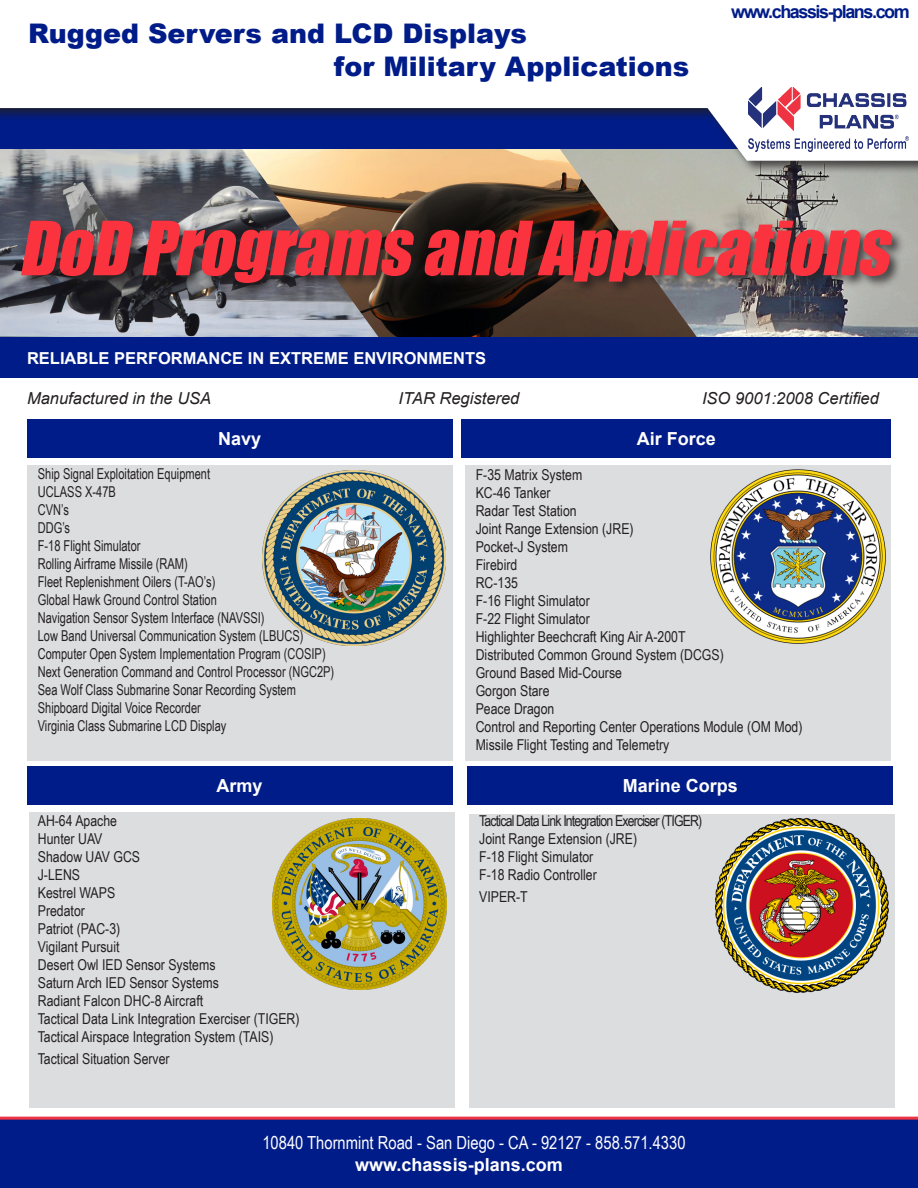
<style>
.page{position:relative;width:918px;height:1188px;background:#fff}
.page>*{position:absolute;margin:0;border:0;box-sizing:border-box;transform-origin:0 0}
.t1{font:italic 69px "Impact";color:#fb333e}
.t2{font:900 27px "Arial";color:#001c88}
.t3{font:18px "Arial Narrow";color:#fff}
.t4{font:700 18px "Arial";color:#fff}
.t5{font:700 18px "Arial";letter-spacing:-.08em;color:#001c88}
.t6{font:900 18px "Arial";color:#fff}
.t7{font:italic 16.5px "Arial";color:#231f20}
.t8{font:700 16.5px "Arial";color:#fff}
.t9{font:15px "Arial Narrow";color:#231f20}
.t10{font:15px "Arial Narrow";color:#231f20;scale:.9 1}
.t11{font:15px "Arial Narrow";letter-spacing:-.055em;color:#231f20}
</style>
<div class="page">
<img style="left:408px;top:175px;width:122px;height:162px">
<div style="left:27px;top:465px;width:425px;height:295px;background:#dcdddf"></div>
<img style="left:0;top:175px;width:408px;height:162px">
<img style="left:530px;top:175px;width:388px;height:162px">
<div style="left:19px;top:218px;width:886px;height:78px;background:#231f20;opacity:.75"></div>
<div style="left:0;top:0;width:918px;height:175px;background:#231f20;opacity:.75"></div>
<svg style="left:0;top:0;width:918px;height:161px"></svg>
<div style="left:0;top:337px;width:918px;height:41px;background:#001c88"></div>
<div style="left:466px;top:465px;width:425px;height:295px;background:#dcdddf"></div>
<div style="left:462px;top:419px;width:429px;height:39px;background:#001c88"></div>
<div style="left:27px;top:419px;width:425px;height:39px;background:#001c88"></div>
<div style="left:27px;top:766px;width:425px;height:39px;background:#001c88"></div>
<div style="left:468px;top:766px;width:425px;height:39px;background:#001c88"></div>
<div style="left:29px;top:812px;width:425px;height:296px;background:#dcdddf"></div>
<div style="left:470px;top:814px;width:425px;height:294px;background:#dcdddf"></div>
<img style="left:272px;top:818px;width:175px;height:171px">
<img style="left:716px;top:818px;width:173px;height:175px">
<img style="left:711px;top:469px;width:175px;height:174px">
<img style="left:263px;top:470px;width:183px;height:175px">
<div style="left:0;top:1119px;width:918px;height:69px;background:#001c88"></div>
<hr style="left:0;top:1117px;width:918px;height:3px;background:#ee3342">
<img style="left:748px;top:87px;width:160px;height:64px">
<p class="t2" style="left:28px;top:14px;width:500px">Rugged Servers and LCD Displays</p>
<p class="t2" style="left:334px;top:46px;width:357px">for Military Applications</p>
<p class="t5" style="left:731px;top:0;width:180px">www.chassis-plans.com</p>
<p class="t1" style="left:18px;top:195px;width:889px">DoD Programsand Applications</p>
<p class="t8" style="left:27px;top:347px;width:461px">RELIABLE PERFORMANCE IN EXTREME ENVIRONMENTS</p>
<p class="t7" style="left:27px;top:387px;width:186px">Manufactured in the USA</p>
<p class="t7" style="left:399px;top:387px;width:122px">ITAR Registered</p>
<p class="t7" style="left:702px;top:387px;width:179px">ISO 9001:2008 Certified</p>
<p class="t4" style="left:218px;top:427px;width:45px">Navy</p>
<p class="t4" style="left:637px;top:427px;width:81px">Air Force</p>
<p class="t10" style="left:38px;top:463px;width:193px">Ship Signal Exploitation Equipment</p>
<p class="t10" style="left:38px;top:481px;width:88px">UCLASS X-47B</p>
<p class="t10" style="left:38px;top:499px;width:36px">CVN’s</p>
<p class="t10" style="left:38px;top:517px;width:37px">DDG’s</p>
<p class="t10" style="left:38px;top:535px;width:116px">F-18 Flight Simulator</p>
<p class="t10" style="left:38px;top:553px;width:168px">Rolling Airframe Missile (RAM)</p>
<p class="t10" style="left:38px;top:571px;width:199px">Fleet Replenishment Oilers (T-AO’s)</p>
<p class="t10" style="left:38px;top:589px;width:200px">Global Hawk Ground Control Station</p>
<p class="t10" style="left:38px;top:607px;width:254px">Navigation Sensor System Interface (NAVSSI)</p>
<p class="t10" style="left:38px;top:625px;width:297px">Low Band Universal Communication System (LBUCS)</p>
<p class="t10" style="left:38px;top:643px;width:321px">Computer Open System Implementation Program (COSIP)</p>
<p class="t10" style="left:38px;top:661px;width:331px">Next Generation Command and Control Processor (NGC2P)</p>
<p class="t10" style="left:38px;top:679px;width:288px">Sea Wolf Class Submarine Sonar Recording System</p>
<p class="t10" style="left:38px;top:697px;width:183px">Shipboard Digital Voice Recorder</p>
<p class="t10" style="left:38px;top:715px;width:211px">Virginia Class Submarine LCD Display</p>
<p class="t9" style="left:476px;top:464px;width:108px">F-35 Matrix System</p>
<p class="t9" style="left:476px;top:482px;width:76px">KC-46 Tanker</p>
<p class="t9" style="left:476px;top:500px;width:102px">Radar Test Station</p>
<p class="t9" style="left:476px;top:518px;width:159px">Joint Range Extension (JRE)</p>
<p class="t9" style="left:476px;top:536px;width:94px">Pocket-J System</p>
<p class="t9" style="left:476px;top:554px;width:43px">Firebird</p>
<p class="t9" style="left:476px;top:572px;width:44px">RC-135</p>
<p class="t9" style="left:476px;top:590px;width:116px">F-16 Flight Simulator</p>
<p class="t9" style="left:476px;top:608px;width:116px">F-22 Flight Simulator</p>
<p class="t9" style="left:476px;top:626px;width:211px">Highlighter Beechcraft King Air A-200T</p>
<p class="t9" style="left:476px;top:644px;width:250px">Distributed Common Ground System (DCGS)</p>
<p class="t9" style="left:476px;top:662px;width:148px">Ground Based Mid-Course</p>
<p class="t9" style="left:476px;top:680px;width:75px">Gorgon Stare</p>
<p class="t9" style="left:476px;top:698px;width:80px">Peace Dragon</p>
<p class="t9" style="left:476px;top:716px;width:328px">Control and Reporting Center Operations Module (OM Mod)</p>
<p class="t9" style="left:476px;top:734px;width:195px">Missile Flight Testing and Telemetry</p>
<p class="t4" style="left:217px;top:774px;width:48px">Army</p>
<p class="t4" style="left:623px;top:774px;width:117px">Marine Corps</p>
<p class="t9" style="left:38px;top:810px;width:81px">AH-64 Apache</p>
<p class="t9" style="left:38px;top:828px;width:66px">Hunter UAV</p>
<p class="t9" style="left:38px;top:846px;width:104px">Shadow UAV GCS</p>
<p class="t9" style="left:38px;top:864px;width:44px">J-LENS</p>
<p class="t9" style="left:38px;top:882px;width:79px">Kestrel WAPS</p>
<p class="t9" style="left:38px;top:900px;width:49px">Predator</p>
<p class="t9" style="left:38px;top:918px;width:84px">Patriot (PAC-3)</p>
<p class="t9" style="left:38px;top:936px;width:83px">Vigilant Pursuit</p>
<p class="t9" style="left:38px;top:954px;width:179px">Desert Owl IED Sensor Systems</p>
<p class="t9" style="left:38px;top:972px;width:183px">Saturn Arch IED Sensor Systems</p>
<p class="t9" style="left:38px;top:990px;width:167px">Radiant Falcon DHC-8 Aircraft</p>
<p class="t9" style="left:38px;top:1008px;width:263px">Tactical Data Link Integration Exerciser (TIGER)</p>
<p class="t9" style="left:38px;top:1026px;width:237px">Tactical Airspace Integration System (TAIS)</p>
<p class="t9" style="left:38px;top:1048px;width:133px">Tactical Situation Server</p>
<p class="t11" style="left:479px;top:810px;width:225px">Tactical Data Link Integration Exerciser (TIGER)</p>
<p class="t9" style="left:479px;top:828px;width:159px">Joint Range Extension (JRE)</p>
<p class="t9" style="left:479px;top:846px;width:116px">F-18 Flight Simulator</p>
<p class="t9" style="left:479px;top:864px;width:119px">F-18 Radio Controller</p>
<p class="t9" style="left:479px;top:886px;width:50px">VIPER-T</p>
<p class="t3" style="left:262px;top:1130px;width:425px">10840 Thornmint Road - San Diego - CA - 92127 - 858.571.4330</p>
<p class="t4" style="left:355px;top:1152px;width:209px">www.chassis-plans.com</p>
<p class="t6" style="left:373px;top:1152px;width:222px">ww.chas is-plans.com</p>
</div>
